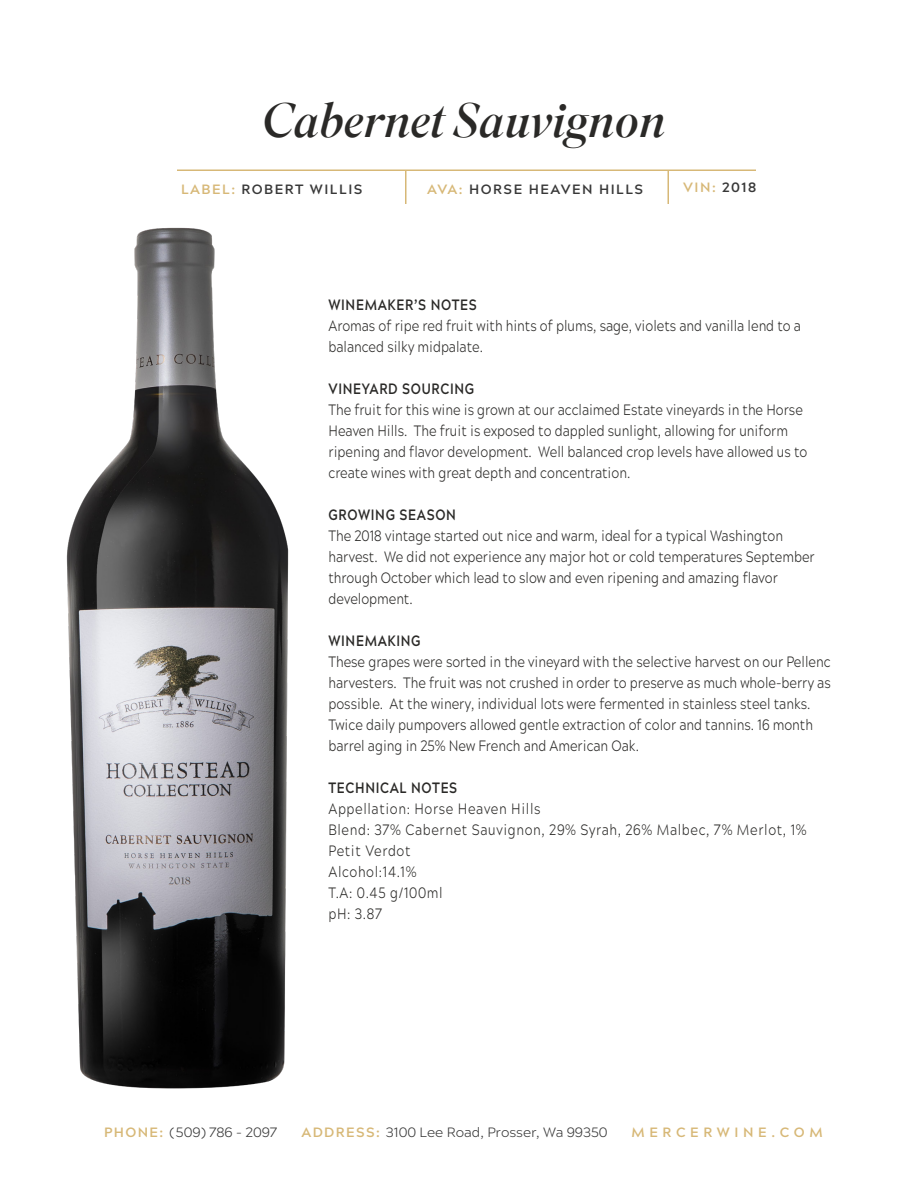
<style>
.page{position:relative;width:918px;height:1188px;background:#fff}
.page>*{position:absolute;margin:0;border:0;box-sizing:border-box;transform-origin:0 0}
.t1{font:italic 48px "Superior Title";color:#2a2927}
.t2{font:300 15px/21px "Acherus Grotesque";color:#2a2927;scale:.84 1}
.t3{font:300 15px/21px "Acherus Grotesque";letter-spacing:.05em;color:#2a2927;scale:.84 1}
.t4{font:700 15px "Acherus Grotesque";letter-spacing:.05em;color:#2a2927;scale:.84 1}
.t5{font:300 13.5px "Acherus Grotesque";color:#383838}
.t6{font:700 13.5px "Acherus Grotesque";letter-spacing:.11em;color:#383838}
.t7{font:700 13.5px "Acherus Grotesque";letter-spacing:.34em;color:#d7b877}
.s1{color:#d7b877}
.s2{color:#383838}
.s3{font-weight:700;color:#d7b877}
</style>
<div class="page">
<hr style="left:177px;top:170px;width:579px;height:1px;background:#d7b877">
<hr style="left:405px;top:171px;width:1px;height:33px;background:#d7b877">
<hr style="left:668px;top:171px;width:1px;height:33px;background:#d7b877">
<img style="left:67px;top:228px;width:222px;height:861px">
<h1 class="t1" style="left:262px;top:91px;width:405px">Cabernet Sauvignon</h1>
<p class="t6" style="left:181px;top:178px;width:183px"><span class="s1">LABEL:</span> ROBERT WILLIS</p>
<p class="t6" style="left:427px;top:178px;width:218px"><span class="s1">AVA:</span> HORSE HEAVEN HILLS</p>
<p class="t7" style="left:683px;top:176px;width:75px">VIN: <span class="s2">2018</span></p>
<p class="t4" style="left:328px;top:291px;width:178px">WINEMAKER’S NOTES</p>
<p class="t2" style="left:328px;top:314px;width:564px">Aromas of ripe red fruit with hints of plums, sage, violets and vanilla lend to a balanced silky midpalate.</p>
<p class="t4" style="left:328px;top:375px;width:175px">VINEYARD SOURCING</p>
<p class="t2" style="left:328px;top:398px;width:572px">The fruit for this wine is grown at our acclaimed Estate vineyards in the Horse Heaven Hills. The fruit is exposed to dappled sunlight, allowing for uniform ripening and flavor development. Well balanced crop levels have allowed us to create wines with great depth and concentration.</p>
<p class="t4" style="left:328px;top:501px;width:153px">GROWING SEASON</p>
<p class="t2" style="left:328px;top:524px;width:580px">The 2018 vintage started out nice and warm, ideal for a typical Washington harvest. We did not experience any major hot or cold temperatures September through October which lead to slow and even ripening and amazing flavor development.</p>
<p class="t4" style="left:328px;top:627px;width:111px">WINEMAKING</p>
<p class="t2" style="left:328px;top:650px;width:599px">These grapes were sorted in the vineyard with the selective harvest on our Pellenc harvesters. The fruit was not crushed in order to preserve as much whole-berry as possible. At the winery, individual lots were fermented in stainless steel tanks.<br>Twice daily pumpovers allowed gentle extraction of color and tannins. 16 month barrel aging in 25% New French and American Oak.</p>
<p class="t4" style="left:328px;top:774px;width:155px">TECHNICAL NOTES</p>
<p class="t3" style="left:328px;top:797px;width:571px">Appellation: Horse Heaven Hills<br>Blend: 37% Cabernet Sauvignon, 29% Syrah, 26% Malbec, 7% Merlot, 1%<br>Petit Verdot<br>Alcohol:14.1%<br>T.A: 0.45 g/100ml<br>pH: 3.87</p>
<p class="t5" style="left:104px;top:1121px;width:175px"><span class="s3">PHONE:</span> (509) 786 - 2097</p>
<p class="t5" style="left:301px;top:1121px;width:308px"><span class="s3">ADDRESS:</span> 3100 Lee Road, Prosser, Wa 99350</p>
<p class="t7" style="left:632px;top:1121px;width:193px">MERCERWINE.COM</p>
</div>
